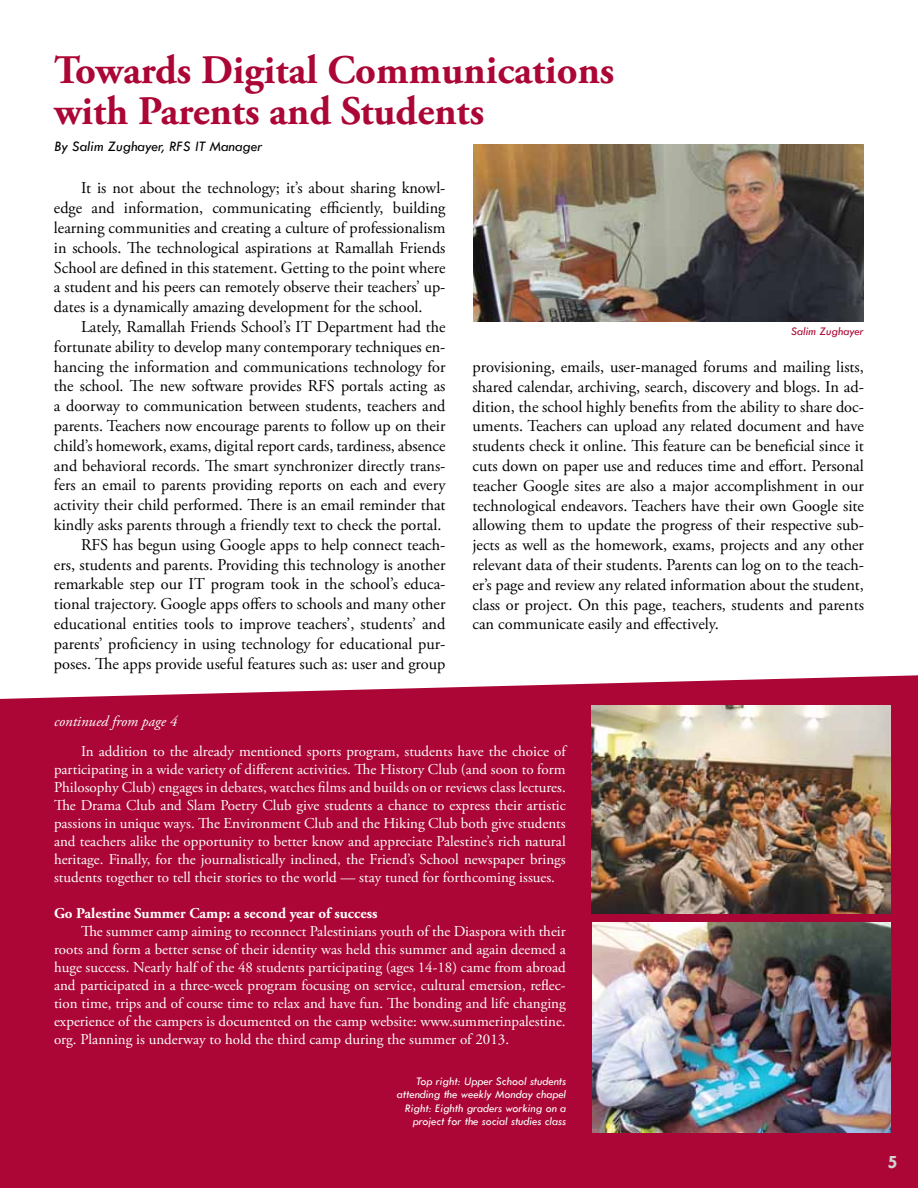
<style>
.page{position:relative;width:918px;height:1188px;background:#fff}
.page>*{position:absolute;margin:0;border:0;box-sizing:border-box;transform-origin:0 0}
.t1{font:700 40.5px/40.5px "Adobe Garamond Pro";color:#ab0635}
.t2{font:700 19.2px "Tw Cen";color:#d1d3d4}
.t3{font:16.5px/19.8px "Adobe Garamond Pro";color:#000;text-align:justify}
.t4{font:15px/18px "Adobe Garamond Pro";color:#fff;text-align:justify}
.t5{font:700 15px "Adobe Garamond Pro";color:#fff}
.t6{font:italic 15px "Tw Cen";color:#000}
.t7{font:italic 15px "Adobe Garamond Pro";color:#fff}
.t8{font:italic 12px/13.5px "Tw Cen";color:#fff;text-align:right}
.t9{font:italic 12px "Tw Cen";color:#ab0635}
</style>
<div class="page">
<div style="left:0;top:675px;width:918px;height:513px;background:#ab0635"></div>
<img style="left:592px;top:706px;width:299px;height:207px">
<img style="left:474px;top:145px;width:390px;height:177px">
<img style="left:593px;top:923px;width:298px;height:209px">
<h1 class="t1" style="left:54px;top:51px;width:562px">Towards Digital Communications with Parents and Students</h1>
<p class="t6" style="left:54px;top:137px;width:210px">By Salim Zughayer, RFS IT Manager</p>
<p class="t3" style="left:54px;top:179px;width:393px;text-indent:27px">It is not about the technology; it’s about sharing knowl&shy;edge and information, communicating efficiently, building learning communities and creating a culture of professionalism in schools. The technological aspirations at Ramallah Friends School are defined in this statement. Getting to the point where a student and his peers can remotely observe their teachers’ up&shy;dates is a dynamically amazing development for the school.</p>
<p class="t3" style="left:54px;top:318px;width:393px;text-align:right">Lately, Ramallah Friends School’s IT Department had the fortunate ability to develop many contemporary techniques en&shy;hancing the information and communications technology for the school. The new software provides RFS portals acting as a doorway to communication between students, teachers and parents. Teachers now encourage parents to follow up on their child’s homework, exams, digital report cards, tardiness, absence and behavioral records. The smart synchronizer directly trans&shy;fers an email to parents providing reports on each and every activity their child performed. There is an email reminder that kindly asks parents through a friendly text to check the portal.<br>RFS has begun using Google apps to help connect teach-<br>ers, students and parents. Providing this technology is another remarkable step our IT program took in the school’s educa&shy;tional trajectory. Google apps offers to schools and many other educational entities tools to improve teachers’, students’ and parents’ proficiency in using technology for educational pur&shy;poses. The apps provide useful features such as: user and group</p>
<p class="t7" style="left:54px;top:712px;width:125px">continued from page 4</p>
<p class="t9" style="left:791px;top:324px;width:74px">Salim Zughayer</p>
<p class="t3" style="left:472px;top:357px;width:393px">provisioning, emails, user-managed forums and mailing lists, shared calendar, archiving, search, discovery and blogs. In ad&shy;dition, the school highly benefits from the ability to share doc&shy;uments. Teachers can upload any related document and have students check it online. This feature can be beneficial since it cuts down on paper use and reduces time and effort. Personal teacher Google sites are also a major accomplishment in our technological endeavors. Teachers have their own Google site allowing them to update the progress of their respective sub&shy;jects as well as the homework, exams, projects and any other relevant data of their students. Parents can log on to the teach&shy;er’s page and review any related information about the student, class or project. On this page, teachers, students and parents can communicate easily and effectively.</p>
<p class="t4" style="left:54px;top:743px;width:513px;text-indent:27px">In addition to the already mentioned sports program, students have the choice of participating in a wide variety of different activities. The History Club (and soon to form Philosophy Club) engages in debates, watches films and builds on or reviews class lectures.<br>The Drama Club and Slam Poetry Club give students a chance to express their artistic passions in unique ways. The Environment Club and the Hiking Club both give students and teachers alike the opportunity to better know and appreciate Palestine’s rich natural heritage. Finally, for the journalistically inclined, the Friend’s School newspaper brings students together to tell their stories to the world — stay tuned for forthcoming issues.</p>
<p class="t5" style="left:54px;top:904px;width:325px">Go Palestine Summer Camp: a second year of success</p>
<p class="t4" style="left:54px;top:923px;width:513px;text-indent:27px">The summer camp aiming to reconnect Palestinians youth of the Diaspora with their roots and form a better sense of their identity was held this summer and again deemed a huge success. Nearly half of the 48 students participating (ages 14-18) came from abroad and participated in a three-week program focusing on service, cultural emersion, reflec&shy;tion time, trips and of course time to relax and have fun. The bonding and life changing experience of the campers is documented on the camp website: www.summerinpalestine. org. Planning is underway to hold the third camp during the summer of 2013.</p>
<p class="t8" style="left:397px;top:1074px;width:171px">Top right: Upper School students attending the weekly Monday chapel Right: Eighth graders working on a project for the social studies class</p>
<p class="t2" style="left:888px;top:1150px;width:12px">5</p>
</div>
